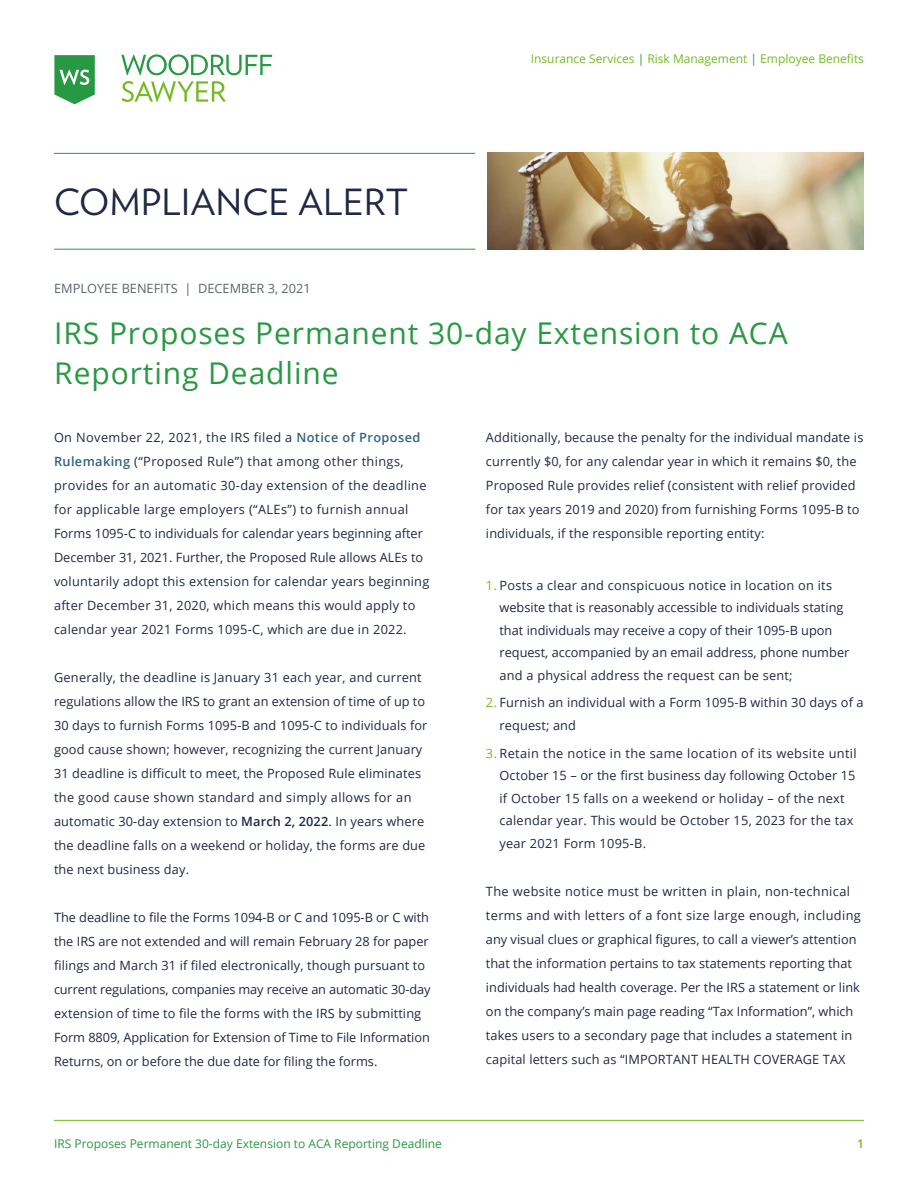
<style>
.page{position:relative;width:918px;height:1188px;background:#fff}
.page>*{position:absolute;margin:0;border:0;box-sizing:border-box;transform-origin:0 0}
.t1{font:36px "Verlag";letter-spacing:.015em;color:#1e2945}
.t2{font:30px/40.5px "Open Sans";letter-spacing:.03em;color:#289943}
.t3{font:12.75px/24px "Open Sans";letter-spacing:.01em;color:#1e2945}
.t4{font:12.75px "Open Sans";color:#596670}
.t5{font:12px "Open Sans";color:#289943}
.t6{font:12px "Open Sans";color:#74bb23}
.t7{font:600 12px "Open Sans";color:#74bb23}
.s1{color:#289943}
.s2{font-weight:600;color:#30647e}
.s3{font-weight:600}
.s4{color:#74bb23}
</style>
<div class="page">
<hr style="left:54px;top:153px;width:421px;height:1px;background:#289943">
<hr style="left:54px;top:249px;width:421px;height:1px;background:#289943">
<hr style="left:54px;top:1120px;width:810px;height:1px;background:#74bb23">
<svg style="left:121px;top:54px;width:151px;height:21px"></svg>
<svg style="left:122px;top:81px;width:104px;height:21px"></svg>
<svg style="left:54px;top:55px;width:41px;height:49px;background:#53ad68"></svg>
<img style="left:487px;top:152px;width:377px;height:98px">
<h1 class="t1" style="left:54px;top:175px;width:355px">COMPLIANCE ALERT</h1>
<p class="t6" style="left:531px;top:51px;width:335px">Insurance Services <span class="s1">|</span> Risk Management <span class="s1">|</span> Employee Benefits</p>
<p class="t4" style="left:54px;top:280px;width:258px">EMPLOYEE BENEFITS | DECEMBER 3, 2021</p>
<h2 class="t2" style="left:54px;top:312px;width:735px">IRS Proposes Permanent 30-day Extension to ACA<br>Reporting Deadline</h2>
<p class="t3" style="left:54px;top:425px;width:377px">On November 22, 2021, the IRS filed a <span class="s2">Notice of Proposed Rulemaking</span> (“Proposed Rule”) that among other things, provides for an automatic 30-day extension of the deadline for applicable large employers (“ALEs”) to furnish annual Forms 1095-C to individuals for calendar years beginning after December 31, 2021. Further, the Proposed Rule allows ALEs to voluntarily adopt this extension for calendar years beginning after December 31, 2020, which means this would apply to calendar year 2021 Forms 1095-C, which are due in 2022.</p>
<p class="t3" style="left:54px;top:665px;width:375px">Generally, the deadline is January 31 each year, and current regulations allow the IRS to grant an extension of time of up to 30 days to furnish Forms 1095-B and 1095-C to individuals for good cause shown; however, recognizing the current January 31 deadline is difficult to meet, the Proposed Rule eliminates the good cause shown standard and simply allows for an automatic 30-day extension to <span class="s3">March 2, 2022</span>. In years where the deadline falls on a weekend or holiday, the forms are due the next business day.</p>
<p class="t3" style="left:54px;top:905px;width:378px">The deadline to file the Forms 1094-B or C and 1095-B or C with the IRS are not extended and will remain February 28 for paper filings and March 31 if filed electronically, though pursuant to current regulations, companies may receive an automatic 30-day extension of time to file the forms with the IRS by submitting Form 8809, Application for Extension of Time to File Information Returns, on or before the due date for filing the forms.</p>
<p class="t3" style="left:486px;top:425px;width:379px">Additionally, because the penalty for the individual mandate is currently $0, for any calendar year in which it remains $0, the Proposed Rule provides relief (consistent with relief provided for tax years 2019 and 2020) from furnishing Forms 1095-B to individuals, if the responsible reporting entity:</p>
<p class="t3" style="left:499px;top:573px;width:351px;line-height:22.5px;text-indent:-14px"><span class="s4">1.</span> Posts a clear and conspicuous notice in location on its website that is reasonably accessible to individuals stating that individuals may receive a copy of their 1095-B upon request, accompanied by an email address, phone number and a physical address the request can be sent;</p>
<p class="t3" style="left:499px;top:691px;width:366px;line-height:22.5px;text-indent:-14px"><span class="s4">2.</span> Furnish an individual with a Form 1095-B within 30 days of a request; and</p>
<p class="t3" style="left:499px;top:742px;width:359px;line-height:22.5px;text-indent:-14px"><span class="s4">3.</span> Retain the notice in the same location of its website until October 15 – or the first business day following October 15 if October 15 falls on a weekend or holiday – of the next calendar year. This would be October 15, 2023 for the tax year 2021 Form 1095-B.</p>
<p class="t3" style="left:486px;top:879px;width:376px">The website notice must be written in plain, non-technical terms and with letters of a font size large enough, including any visual clues or graphical figures, to call a viewer’s attention that the information pertains to tax statements reporting that individuals had health coverage. Per the IRS a statement or link on the company’s main page reading “Tax Information”, which takes users to a secondary page that includes a statement in capital letters such as “IMPORTANT HEALTH COVERAGE TAX</p>
<p class="t5" style="left:54px;top:1135px;width:389px">IRS Proposes Permanent 30-day Extension to ACA Reporting Deadline</p>
<p class="t7" style="left:857px;top:1135px;width:8px">1</p>
</div>
